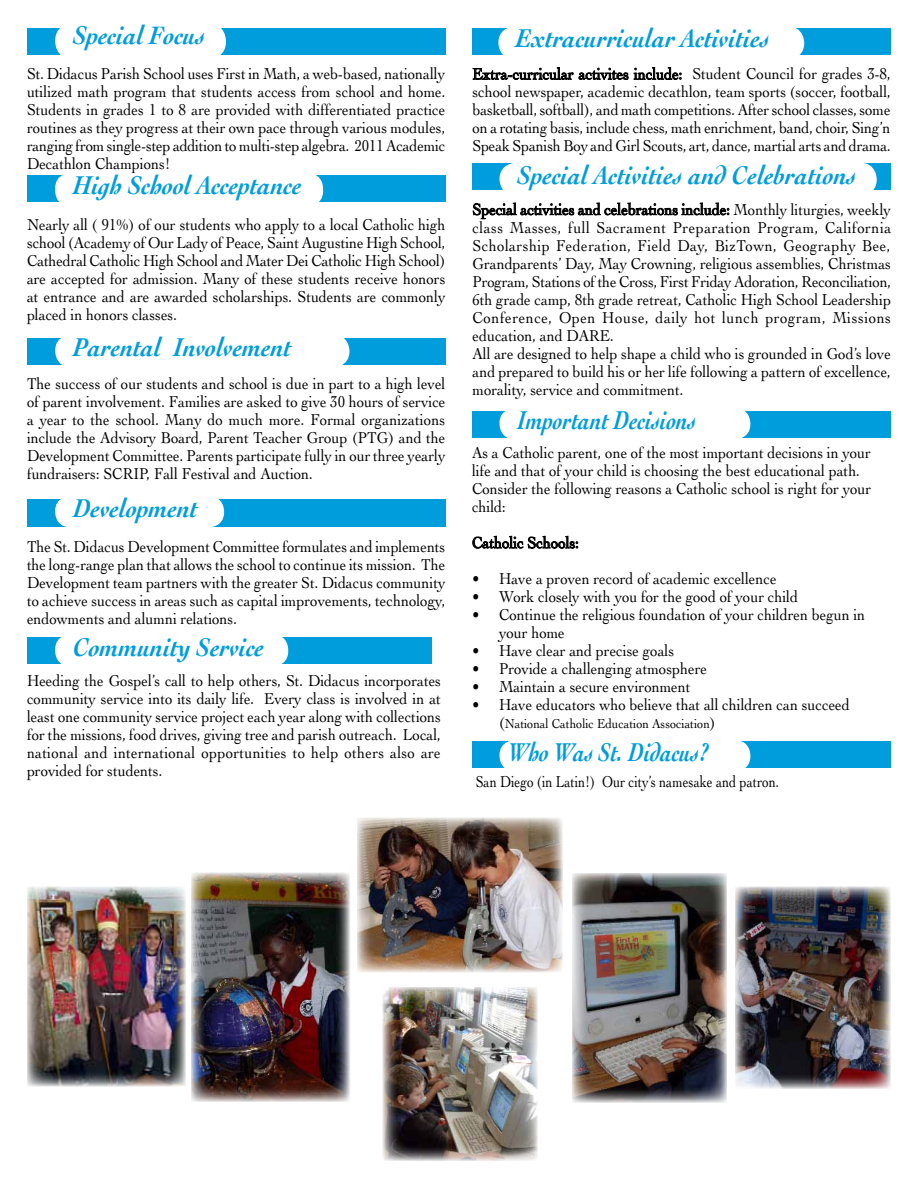
<style>
.page{position:relative;width:918px;height:1188px;background:#fff}
.page>*{position:absolute;margin:0;border:0;box-sizing:border-box;transform-origin:0 0}
.t1{font:italic 700 27px "Cochin";color:#009ddd;scale:.9 1}
.t2{font:italic 700 27px "Cochin";color:#009ddd;scale:.8 1}
.t3{font:16.5px/18px "Cochin";color:#000;text-align:justify;scale:.9 1}
.t4{font:16.5px "Cochin";color:#000;scale:.8 1}
.t5{font:13.5px "Cochin";color:#000;scale:.9 1}
.s1{font-size:16.5px}
</style>
<div class="page">
<div style="left:27px;top:28px;width:419px;height:27px;background:#009ddd"></div>
<div style="left:55px;top:23px;width:171px;height:36px;background:#fff;border-radius:18px"></div>
<div style="left:27px;top:176px;width:419px;height:26px;background:#009ddd"></div>
<div style="left:55px;top:173px;width:268px;height:33px;background:#fff;border-radius:15px"></div>
<div style="left:27px;top:338px;width:419px;height:27px;background:#009ddd"></div>
<div style="left:55px;top:334px;width:295px;height:34px;background:#fff;border-radius:16px"></div>
<svg style="left:472px;top:202px;width:258px;height:18px"></svg>
<div style="left:472px;top:164px;width:419px;height:26px;background:#009ddd"></div>
<div style="left:500px;top:163px;width:377px;height:33px;background:#fff;border-radius:16px"></div>
<div style="left:27px;top:637px;width:405px;height:27px;background:#009ddd"></div>
<div style="left:472px;top:28px;width:419px;height:27px;background:#009ddd"></div>
<div style="left:498px;top:26px;width:306px;height:33px;background:#fff;border-radius:16px"></div>
<svg style="left:472px;top:67px;width:210px;height:13px"></svg>
<div style="left:27px;top:500px;width:419px;height:27px;background:#009ddd"></div>
<div style="left:55px;top:496px;width:169px;height:31px;background:#fff;border-radius:15px"></div>
<div style="left:55px;top:634px;width:233px;height:32px;background:#fff;border-radius:15px"></div>
<svg style="left:472px;top:535px;width:107px;height:14px"></svg>
<div style="left:472px;top:411px;width:419px;height:27px;background:#009ddd"></div>
<div style="left:500px;top:408px;width:250px;height:31px;background:#fff;border-radius:15px"></div>
<img style="left:27px;top:887px;width:158px;height:199px">
<img style="left:191px;top:873px;width:159px;height:228px">
<img style="left:572px;top:873px;width:155px;height:229px">
<img style="left:357px;top:818px;width:206px;height:154px">
<img style="left:735px;top:887px;width:156px;height:202px">
<img style="left:383px;top:987px;width:154px;height:174px">
<div style="left:472px;top:741px;width:419px;height:27px;background:#009ddd"></div>
<div style="left:500px;top:740px;width:250px;height:31px;background:#fff;border-radius:15px"></div>
<h1 class="t1" style="left:73px;top:19px;width:148px">Special Focus</h1>
<p class="t3" style="left:27px;top:65px;width:467px">St. Didacus Parish School uses First in Math, a web-based, nationally utilized math program that students access from school and home.<br>Students in grades 1 to 8 are provided with differentiated practice routines as they progress at their own pace through various modules, ranging from single-step addition to multi-step algebra. 2011 Academic Decathlon Champions!</p>
<h1 class="t1" style="left:73px;top:170px;width:255px">High School Acceptance</h1>
<p class="t3" style="left:27px;top:215px;width:467px">Nearly all ( 91%) of our students who apply to a local Catholic high school (Academy of Our Lady of Peace, Saint Augustine High School, Cathedral Catholic High School and Mater Dei Catholic High School) are accepted for admission. Many of these students receive honors at entrance and are awarded scholarships. Students are commonly placed in honors classes.</p>
<h1 class="t1" style="left:73px;top:331px;width:244px">Parental Involvement</h1>
<p class="t3" style="left:27px;top:375px;width:467px">The success of our students and school is due in part to a high level of parent involvement. Families are asked to give 30 hours of service a year to the school. Many do much more. Formal organizations include the Advisory Board, Parent Teacher Group (PTG) and the Development Committee. Parents participate fully in our three yearly fundraisers: SCRIP, Fall Festival and Auction.</p>
<h1 class="t1" style="left:73px;top:492px;width:140px">Development</h1>
<p class="t3" style="left:27px;top:537px;width:467px">The St. Didacus Development Committee formulates and implements the long-range plan that allows the school to continue its mission. The Development team partners with the greater St. Didacus community to achieve success in areas such as capital improvements, technology, endowments and alumni relations.</p>
<h1 class="t1" style="left:73px;top:631px;width:214px">Community Service</h1>
<p class="t3" style="left:27px;top:672px;width:462px">Heeding the Gospel’s call to help others, St. Didacus incorporates community service into its daily life. Every class is involved in at least one community service project each year along with collections for the missions, food drives, giving tree and parish outreach. Local, national and international opportunities to help others also are provided for students.</p>
<h1 class="t1" style="left:517px;top:23px;width:283px">Extracurricular Activities</h1>
<p class="t3" style="left:472px;top:65px;width:467px">Extra-curricular activites include: Student Council for grades 3-8, school newspaper, academic decathlon, team sports (soccer, football, basketball, softball), and math competitions. After school classes, some on a rotating basis, include chess, math enrichment, band, choir, Sing’n Speak Spanish Boy and Girl Scouts, art, dance, martial arts and drama.</p>
<h1 class="t1" style="left:518px;top:159px;width:378px">Special Activities and Celebrations</h1>
<p class="t3" style="left:472px;top:200px;width:467px;text-align:left">Special activities and celebrations include: Monthly liturgies, weekly class Masses, full Sacrament Preparation Program, California Scholarship Federation, Field Day, BizTown, Geography Bee, Grandparents’ Day, May Crowning, religious assemblies, Christmas Program, Stations of the Cross, First Friday Adoration, Reconciliation, 6th grade camp, 8th grade retreat, Catholic High School Leadership Conference, Open House, daily hot lunch program, Missions education, and DARE.<br>All are designed to help shape a child who is grounded in God’s love and prepared to build his or her life following a pattern of excellence, morality, service and commitment.</p>
<h1 class="t2" style="left:518px;top:404px;width:225px">Important Decisions</h1>
<p class="t3" style="left:472px;top:444px;width:445px;text-align:left">As a Catholic parent, one of the most important decisions in your life and that of your child is choosing the best educational path.<br>Consider the following reasons a Catholic school is right for your child:</p>
<p class="t3" style="left:472px;top:534px;width:120px">Catholic Schools:</p>
<p class="t3" style="left:472px;top:570px;width:340px">• Have a proven record of academic excellence</p>
<p class="t3" style="left:472px;top:588px;width:364px">• Work closely with you for the good of your child</p>
<p class="t3" style="left:499px;top:606px;width:408px;text-indent:-27px">• Continue the religious foundation of your children begun in your home</p>
<p class="t3" style="left:472px;top:642px;width:226px">• Have clear and precise goals</p>
<p class="t3" style="left:472px;top:660px;width:263px">• Provide a challenging atmosphere</p>
<p class="t3" style="left:472px;top:678px;width:244px">• Maintain a secure environment</p>
<p class="t3" style="left:472px;top:696px;width:421px">• Have educators who believe that all children can succeed</p>
<p class="t5" style="left:499px;top:716px;width:242px"><span class="s1">(</span>National Catholic Education Association<span class="s1">)</span></p>
<h1 class="t2" style="left:509px;top:737px;width:253px">Who Was St. Didacus?</h1>
<p class="t4" style="left:476px;top:772px;width:381px">San Diego (in Latin!) Our city’s namesake and patron.</p>
</div>
